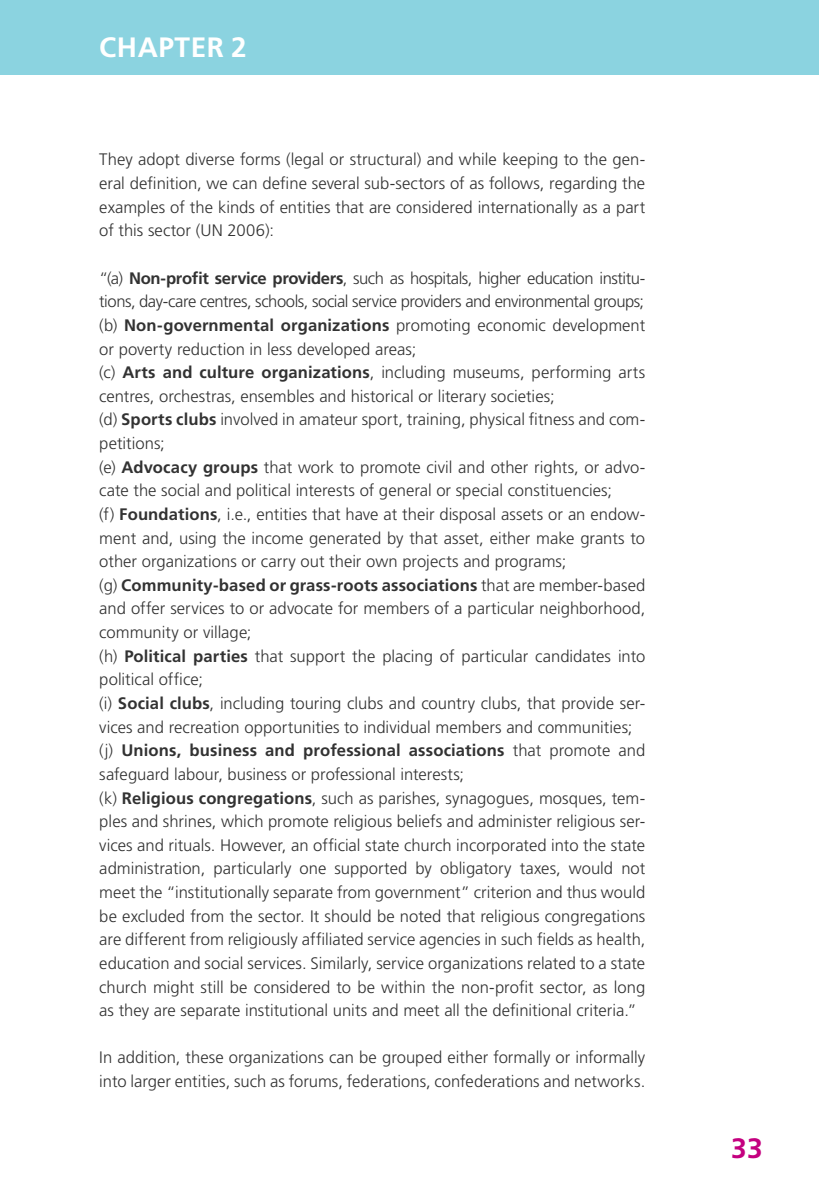
<style>
.page{position:relative;width:819px;height:1191px;background:#fff}
.page>*{position:absolute;margin:0;border:0;box-sizing:border-box;transform-origin:0 0}
.t1{font:700 28px "Frutiger LT Std";letter-spacing:.02em;color:#fff}
.t2{font:700 28px "Frutiger LT Std";color:#c4007f}
.t3{font:300 16.62px/23.6px "Frutiger LT Std";color:#323232}
.s1{font-weight:700}
</style>
<div class="page">
<div style="left:0;top:0;width:819px;height:74px;background:#8bd3e0"></div>
<h1 class="t1" style="left:99px;top:31px;width:149px">CHAPTER 2</h1>
<p class="t3" style="left:99px;top:148px;width:547px;text-align:justify">They adopt diverse forms (legal or structural) and while keeping to the gen&shy;eral definition, we can define several sub-sectors of as follows, regarding the examples of the kinds of entities that are considered internationally as a part of this sector (UN 2006):</p>
<p class="t3" style="left:99px;top:266px;width:547px">“(a) <span class="s1">Non-profit service providers</span>, such as hospitals, higher education institu&shy;tions, day-care centres, schools, social service providers and environmental groups; (b) <span class="s1">Non-governmental organizations</span> promoting economic development or poverty reduction in less developed areas;<br>(c) <span class="s1">Arts and culture organizations</span>, including museums, performing arts centres, orchestras, ensembles and historical or literary societies;<br>(d) <span class="s1">Sports clubs</span> involved in amateur sport, training, physical fitness and com&shy;petitions;<br>(e) <span class="s1">Advocacy groups</span> that work to promote civil and other rights, or advo&shy;cate the social and political interests of general or special constituencies;<br>(f) <span class="s1">Foundations</span>, i.e., entities that have at their disposal assets or an endow&shy;ment and, using the income generated by that asset, either make grants to other organizations or carry out their own projects and programs;<br>(g) <span class="s1">Community-based or grass-roots associations</span> that are member-based and offer services to or advocate for members of a particular neighborhood, community or village;<br>(h) <span class="s1">Political parties</span> that support the placing of particular candidates into political office;<br>(i) <span class="s1">Social clubs</span>, including touring clubs and country clubs, that provide ser&shy;vices and recreation opportunities to individual members and communities; (j) <span class="s1">Unions, business and professional associations</span> that promote and safeguard labour, business or professional interests;<br>(k) <span class="s1">Religious congregations</span>, such as parishes, synagogues, mosques, tem&shy;ples and shrines, which promote religious beliefs and administer religious ser&shy;vices and rituals. However, an official state church incorporated into the state administration, particularly one supported by obligatory taxes, would not meet the “institutionally separate from government” criterion and thus would be excluded from the sector. It should be noted that religious congregations are different from religiously affiliated service agencies in such fields as health, education and social services. Similarly, service organizations related to a state church might still be considered to be within the non-profit sector, as long as they are separate institutional units and meet all the definitional criteria.”</p>
<p class="t3" style="left:99px;top:1046px;width:547px">In addition, these organizations can be grouped either formally or informally into larger entities, such as forums, federations, confederations and networks.</p>
<h1 class="t2" style="left:731px;top:1131px;width:33px">33</h1>
</div>
